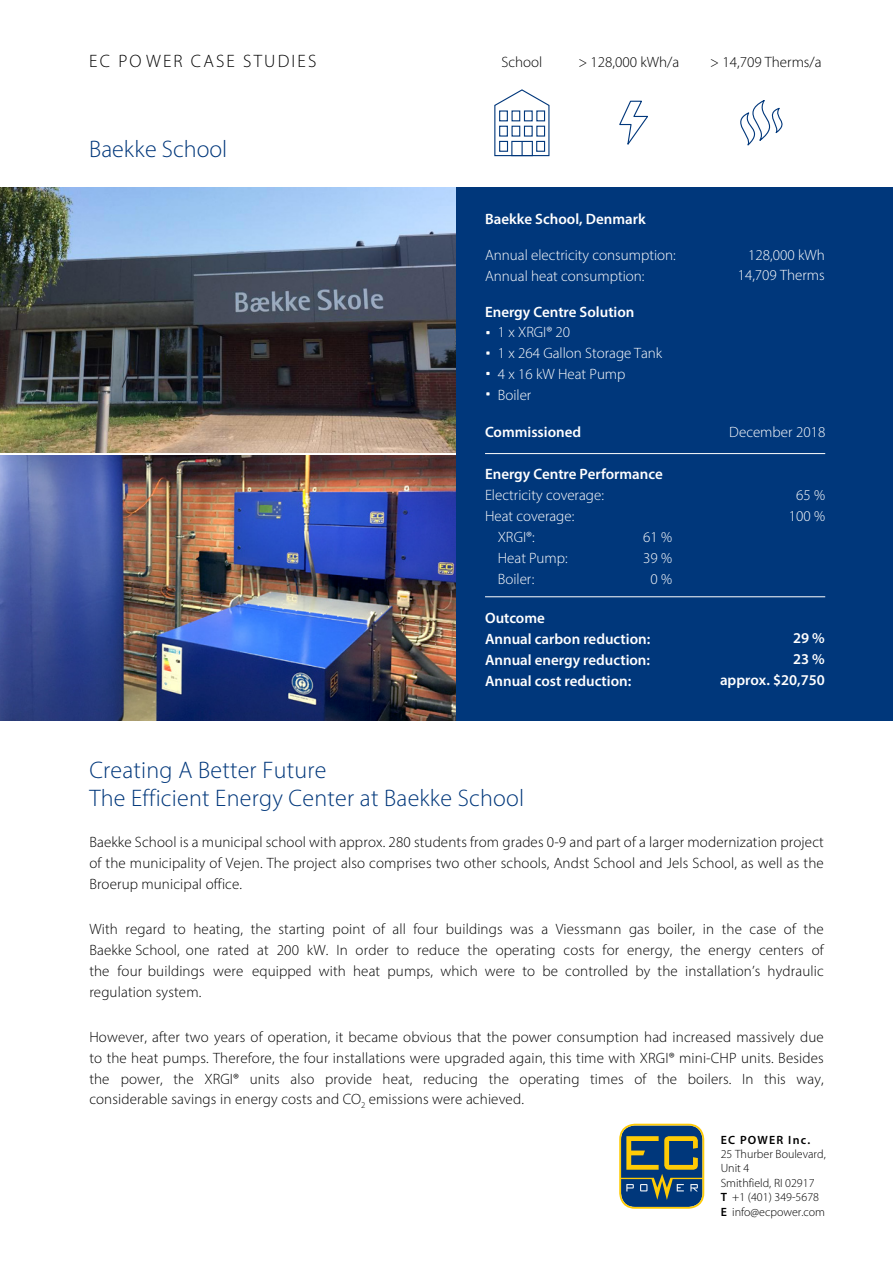
<style>
.page{position:relative;width:893px;height:1263px;background:#fff}
.page>*{position:absolute;margin:0;border:0;box-sizing:border-box;transform-origin:0 0}
.t1{font:300 24px/28.8px "Myriad Pro";letter-spacing:.01em;color:#00377b}
.t2{font:300 18px "Myriad Pro";letter-spacing:.12em;color:#000}
.t3{font:300 15px/21px "Myriad Pro";letter-spacing:.01em;color:#000;text-align:justify}
.t4{font:300 15px/21px "Myriad Pro";color:#fff}
.t5{font:600 15px/20.7px "Myriad Pro";color:#fff;text-align:right}
.t6{font:300 12px/14.5px "Myriad Pro";color:#000}
.t7{font:600 12px "Myriad Pro";letter-spacing:.1em;color:#000}
.s1{font-weight:600}
</style>
<div class="page">
<img style="left:0;top:455px;width:456px;height:266px">
<img style="left:0;top:187px;width:456px;height:266px">
<div style="left:456px;top:187px;width:437px;height:534px;background:#00377b"></div>
<svg style="left:740px;top:100px;width:43px;height:46px"></svg>
<svg style="left:619px;top:100px;width:29px;height:45px"></svg>
<svg style="left:494px;top:89px;width:56px;height:68px"></svg>
<div style="left:499px;top:126px;width:9px;height:11px;border:1px solid #00377b"></div>
<div style="left:536px;top:126px;width:9px;height:11px;border:1px solid #00377b"></div>
<div style="left:524px;top:126px;width:9px;height:11px;border:1px solid #00377b"></div>
<div style="left:511px;top:126px;width:9px;height:11px;border:1px solid #00377b"></div>
<svg style="left:619px;top:1124px;width:85px;height:85px;background:#4b6564"></svg>
<hr style="left:485px;top:453px;width:340px;height:1px;background:#fff">
<hr style="left:485px;top:596px;width:340px;height:1px;background:#fff">
<svg style="left:486px;top:331px;width:4px;height:3px"></svg>
<svg style="left:486px;top:351px;width:4px;height:4px"></svg>
<svg style="left:486px;top:372px;width:4px;height:3px"></svg>
<svg style="left:486px;top:392px;width:4px;height:3px"></svg>
<p class="t2" style="left:89px;top:50px;width:229px">EC PO WER CASE STUDIES</p>
<p class="t1" style="left:89px;top:135px;width:140px">Baekke School</p>
<p class="t3" style="left:501px;top:52px;width:42px">School</p>
<p class="t3" style="left:578px;top:52px;width:102px">&gt; 128,000 kWh/a</p>
<p class="t3" style="left:710px;top:52px;width:113px">&gt; 14,709 Therms/a</p>
<p class="t5" style="left:485px;top:208px;width:162px">Baekke School, Denmark</p>
<p class="t4" style="left:485px;top:244px;width:192px">Annual electricity consumption:</p>
<p class="t4" style="left:748px;top:244px;width:78px">128,000 kWh</p>
<p class="t4" style="left:485px;top:265px;width:161px">Annual heat consumption:</p>
<p class="t4" style="left:738px;top:265px;width:89px">14,709 Therms</p>
<p class="t5" style="left:485px;top:301px;width:151px">Energy Centre Solution</p>
<p class="t4" style="left:498px;top:322px;width:166px">1 x XRGI® 20<br>1 x 264 Gallon Storage Tank<br>4 x 16 kW Heat Pump<br>Boiler</p>
<p class="t5" style="left:485px;top:421px;width:98px">Commissioned</p>
<p class="t4" style="left:729px;top:421px;width:98px">December 2018</p>
<p class="t5" style="left:485px;top:463px;width:179px">Energy Centre Performance</p>
<p class="t4" style="left:485px;top:484px;width:120px">Electricity coverage:</p>
<p class="t4" style="left:796px;top:484px;width:30px">65 %</p>
<p class="t4" style="left:485px;top:505px;width:91px">Heat coverage:</p>
<p class="t4" style="left:789px;top:505px;width:38px">100 %</p>
<p class="t4" style="left:498px;top:526px;width:38px">XRGI®:</p>
<p class="t4" style="left:643px;top:526px;width:30px">61 %</p>
<p class="t4" style="left:498px;top:547px;width:71px">Heat Pump:</p>
<p class="t4" style="left:643px;top:547px;width:30px">39 %</p>
<p class="t4" style="left:498px;top:568px;width:38px">Boiler:</p>
<p class="t4" style="left:650px;top:568px;width:23px">0 %</p>
<p class="t5" style="left:485px;top:607px;width:61px">Outcome</p>
<p class="t5" style="left:485px;top:628px;width:167px">Annual carbon reduction:</p>
<p class="t5" style="left:485px;top:649px;width:167px">Annual energy reduction:</p>
<p class="t5" style="left:485px;top:670px;width:148px">Annual cost reduction:</p>
<p class="t5" style="left:720px;top:628px;width:106px">29 %<br>23 %<br>approx. $20,750</p>
<p class="t1" style="left:89px;top:755px;width:436px">Creating A Better Future<br>The Efficient Energy Center at Baekke School</p>
<p class="t3" style="left:89px;top:831px;width:736px">Baekke School is a municipal school with approx. 280 students from grades 0-9 and part of a larger modernization project of the municipality of Vejen. The project also comprises two other schools, Andst School and Jels School, as well as the Broerup municipal office.</p>
<p class="t3" style="left:89px;top:918px;width:736px">With regard to heating, the starting point of all four buildings was a Viessmann gas boiler, in the case of the Baekke School, one rated at 200 kW. In order to reduce the operating costs for energy, the energy centers of the four buildings were equipped with heat pumps, which were to be controlled by the installation’s hydraulic regulation system.</p>
<p class="t3" style="left:89px;top:1026px;width:736px">However, after two years of operation, it became obvious that the power consumption had increased massively due to the heat pumps. Therefore, the four installations were upgraded again, this time with XRGI® mini-CHP units. Besides the power, the XRGI® units also provide heat, reducing the operating times of the boilers. In this way, considerable savings in energy costs and CO<sub>2</sub> emissions were achieved.</p>
<p class="t7" style="left:721px;top:1132px;width:91px">EC POWER Inc.</p>
<p class="t6" style="left:721px;top:1146px;width:107px">25 Thurber Boulevard,<br>Unit 4<br>Smithfield, RI 02917<br><span class="s1">T</span> +1 (401) 349-5678<br><span class="s1">E</span> info@ecpower.com</p>
</div>
